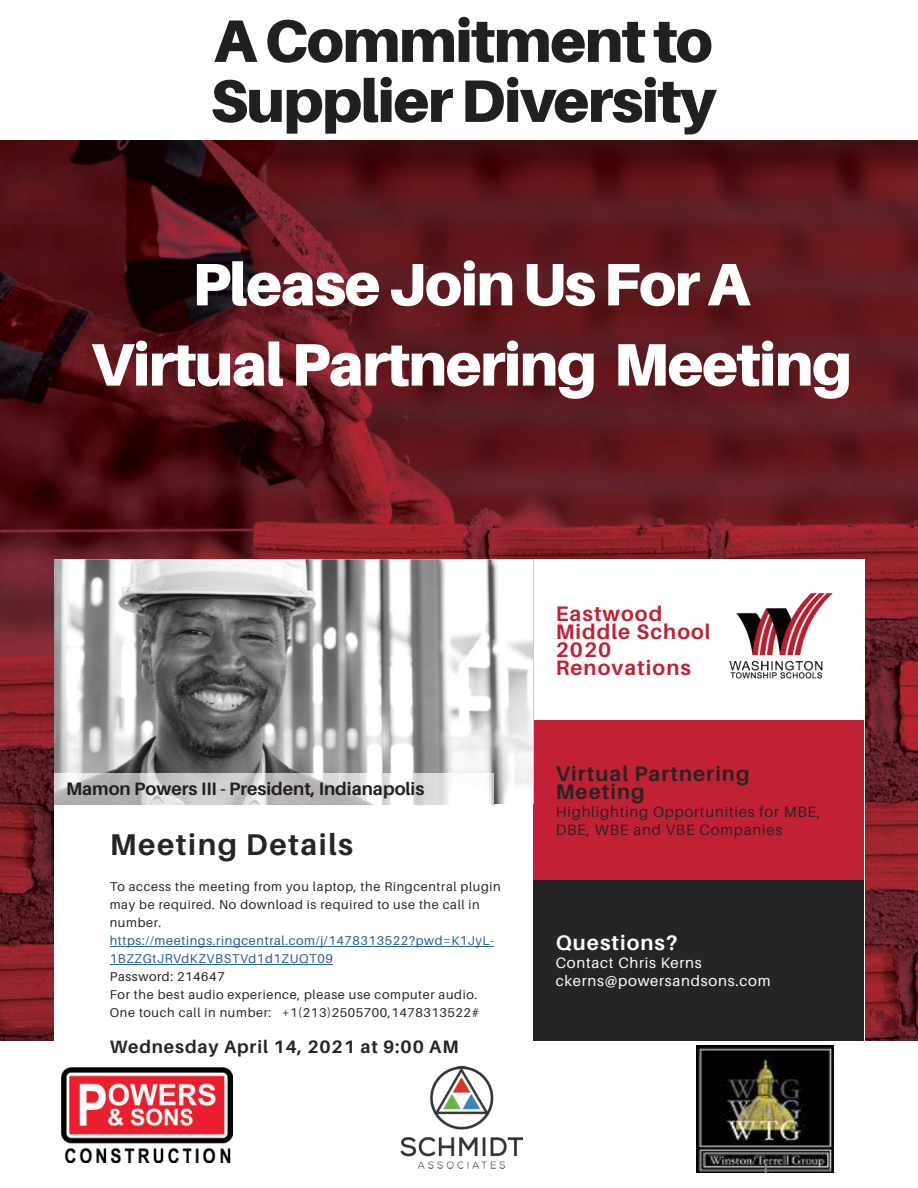
<style>
.page{position:relative;width:918px;height:1188px;background:#fff}
.page>*{position:absolute;margin:0;border:0;box-sizing:border-box;transform-origin:0 0}
.t1{font:900 60px/80.2px "Aileron";letter-spacing:-.025em;color:#fff;text-align:center}
.t2{font:900 60px/60px "Aileron";letter-spacing:-.025em;color:#221f1f}
.t3{font:700 30px "Aileron";letter-spacing:.05em;color:#252525}
.t4{font:700 21px/18px "Aileron";letter-spacing:.05em;color:#c22034}
.t5{font:700 21px/18px "Aileron";letter-spacing:.05em;color:#252525}
.t6{font:700 21px "Aileron";letter-spacing:.05em;color:#fff}
.t7{font:700 18px "Aileron";color:#221f1f}
.t8{font:700 18px "Aileron";letter-spacing:.05em;color:#252525}
.t9{font:15px/18px "Aileron";letter-spacing:.05em;color:#252525}
.t10{font:15px/18px "Aileron";letter-spacing:.05em;color:#fff}
.t11{font:12.75px/18px "Aileron";letter-spacing:.05em;color:#252525}
.t12{font:12.75px/18px "Aileron";letter-spacing:.05em;color:#205d9e}
.t13{font:12.75px "Aileron";letter-spacing:.05em;color:#221f1f}
</style>
<div class="page">
<img style="left:0;top:140px;width:725px;height:212px">
<img style="left:725px;top:140px;width:193px;height:424px">
<img style="left:0;top:352px;width:241px;height:212px">
<img style="left:241px;top:352px;width:484px;height:207px">
<img style="left:0;top:564px;width:54px;height:477px">
<img style="left:865px;top:564px;width:53px;height:477px">
<div style="left:533px;top:559px;width:331px;height:161px;background:#fff"></div>
<div style="left:533px;top:720px;width:331px;height:161px;background:#c22034"></div>
<div style="left:533px;top:880px;width:331px;height:161px;background:#252525"></div>
<hr style="left:110px;top:946px;width:384px;height:1px;background:#205d9e">
<hr style="left:110px;top:964px;width:223px;height:1px;background:#205d9e">
<img style="left:54px;top:559px;width:479px;height:245px">
<img style="left:729px;top:593px;width:104px;height:86px">
<img style="left:61px;top:1068px;width:171px;height:94px">
<img style="left:400px;top:1067px;width:123px;height:101px">
<img style="left:696px;top:1046px;width:138px;height:127px">
<img style="left:54px;top:773px;width:440px;height:31px">
<h1 class="t2" style="left:210px;top:16px;width:507px">A Commitment to<br>Supplier Diversity</h1>
<h1 class="t1" style="left:90px;top:249px;width:764px">Please Join Us For A<br>Virtual Partnering Meeting</h1>
<h3 class="t7" style="left:66px;top:782px;width:360px">Mamon Powers III - President, Indianapolis</h3>
<h2 class="t3" style="left:110px;top:833px;width:245px">Meeting Details</h2>
<p class="t11" style="left:110px;top:879px;width:393px">To access the meeting from you laptop, the Ringcentral plugin may be required. No download is required to use the call in number.</p>
<p class="t12" style="left:110px;top:933px;width:386px">https://meetings.ringcentral.com/j/1478313522?pwd=K1JyL-<br>1BZZGtJRVdKZVBSTVd1d1ZUQT09</p>
<p class="t13" style="left:110px;top:971px;width:116px">Password: 214647</p>
<p class="t11" style="left:110px;top:987px;width:371px">For the best audio experience, please use computer audio.<br>One touch call in number: +1(213)2505700,1478313522#</p>
<h3 class="t8" style="left:110px;top:1040px;width:350px">Wednesday April 14, 2021 at 9:00 AM</h3>
<h3 class="t4" style="left:556px;top:606px;width:157px">Eastwood<br>Middle School<br>2020<br>Renovations</h3>
<h3 class="t5" style="left:556px;top:767px;width:195px">Virtual Partnering<br>Meeting</h3>
<p class="t9" style="left:556px;top:804px;width:266px">Highlighting Opportunities for MBE,<br>DBE, WBE and VBE Companies</p>
<h3 class="t6" style="left:556px;top:935px;width:123px">Questions?</h3>
<p class="t10" style="left:556px;top:955px;width:216px">Contact Chris Kerns ckerns@powersandsons.com</p>
</div>
